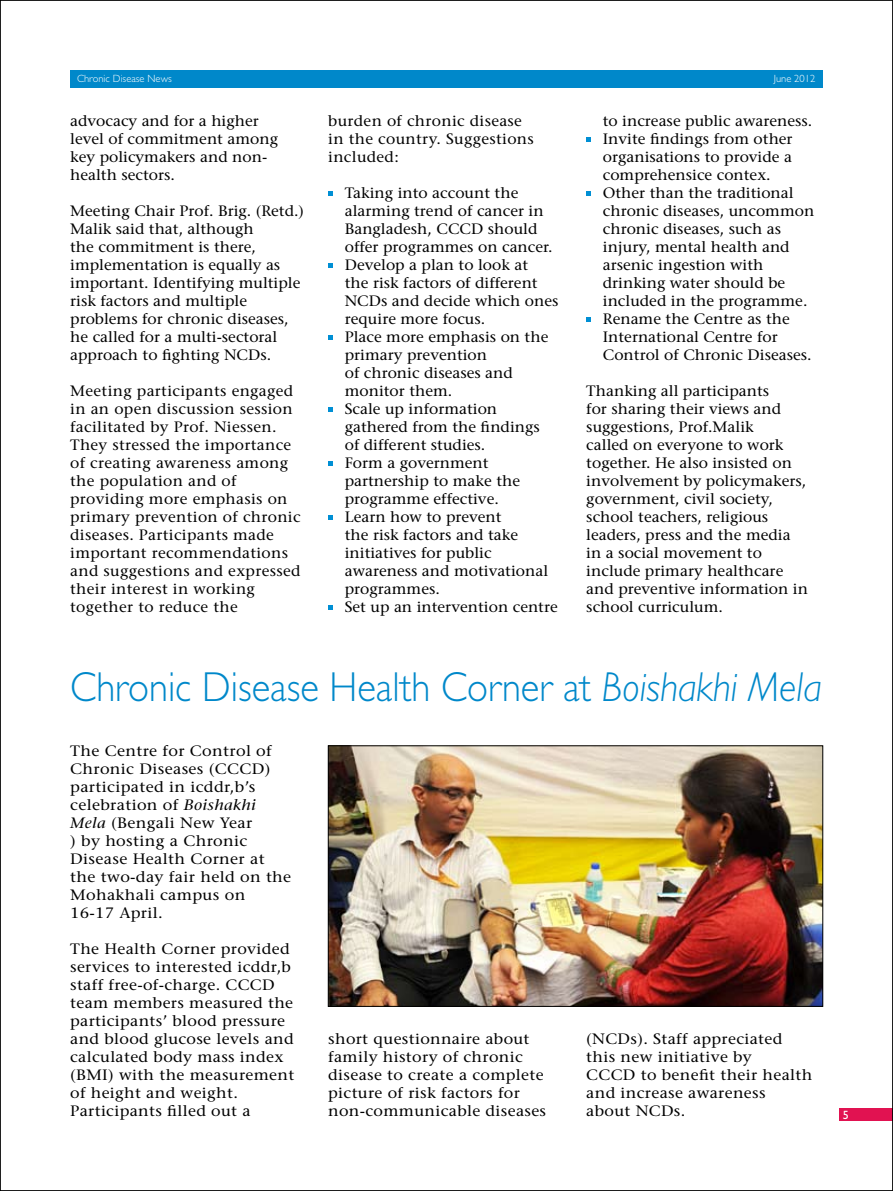
<style>
.page{position:relative;width:893px;height:1191px;background:#fff}
.page>*{position:absolute;margin:0;border:0;box-sizing:border-box;transform-origin:0 0}
.t1{font:300 42px "Gill Sans Std";color:#0088ca;scale:.92 1}
.t2{font:500 15px/18px "Stone Serif Std";color:#000;scale:1.04 1}
.t3{font:500 15px/18px "Stone Serif Std";letter-spacing:.02em;color:#000;scale:1.07 1}
.t4{font:500 15px/18px "Stone Serif Std";letter-spacing:.02em;color:#000;scale:1.04 1}
.t5{font:500 15px/18px "Stone Serif Std";letter-spacing:.02em;color:#000;scale:1.08 1}
.t6{font:12px "Gill Sans Std";color:#fff}
.t7{font:300 10.5px "Gill Sans Std";color:#fff}
.s1{font-style:italic}
</style>
<div class="page">
<svg style="left:328px;top:191px;width:5px;height:5px"></svg>
<svg style="left:328px;top:263px;width:5px;height:5px"></svg>
<svg style="left:328px;top:335px;width:5px;height:5px"></svg>
<svg style="left:328px;top:407px;width:5px;height:5px"></svg>
<svg style="left:328px;top:461px;width:5px;height:5px"></svg>
<svg style="left:328px;top:515px;width:5px;height:5px"></svg>
<svg style="left:328px;top:605px;width:5px;height:5px"></svg>
<img style="left:330px;top:747px;width:491px;height:257px">
<div style="left:328px;top:745px;width:495px;height:261px;border:1px solid #000"></div>
<svg style="left:586px;top:137px;width:5px;height:5px"></svg>
<svg style="left:586px;top:191px;width:5px;height:5px"></svg>
<svg style="left:586px;top:317px;width:5px;height:5px"></svg>
<div style="left:70px;top:70px;width:753px;height:17px;background:#0088ca"></div>
<div style="left:839px;top:1108px;width:54px;height:12px;background:#e11251"></div>
<p class="t7" style="left:77px;top:73px;width:96px">Chronic Disease News</p>
<p class="t7" style="left:774px;top:73px;width:43px">June 2012</p>
<p class="t2" style="left:70px;top:112px;width:201px">advocacy and for a higher level of commitment among key policymakers and non&shy;health sectors.</p>
<p class="t2" style="left:70px;top:202px;width:226px">Meeting Chair Prof. Brig. (Retd.)<br>Malik said that, although<br>the commitment is there, implementation is equally as important. Identifying multiple risk factors and multiple problems for chronic diseases, he called for a multi-sectoral approach to fighting NCDs.</p>
<p class="t4" style="left:70px;top:382px;width:223px">Meeting participants engaged in an open discussion session facilitated by Prof. Niessen.<br>They stressed the importance of creating awareness among the population and of providing more emphasis on primary prevention of chronic diseases. Participants made important recommendations and suggestions and expressed their interest in working together to reduce the</p>
<p class="t4" style="left:328px;top:112px;width:199px">burden of chronic disease in the country. Suggestions included:</p>
<p class="t2" style="left:345px;top:184px;width:207px">Taking into account the alarming trend of cancer in<br>Bangladesh, CCCD should offer programmes on cancer.<br>Develop a plan to look at<br>the risk factors of different<br>NCDs and decide which ones require more focus.<br>Place more emphasis on the primary prevention<br>of chronic diseases and monitor them.<br>Scale up information gathered from the findings<br>of different studies.<br>Form a government partnership to make the programme effective.<br>Learn how to prevent<br>the risk factors and take initiatives for public awareness and motivational programmes.<br>Set up an intervention centre</p>
<p class="t2" style="left:603px;top:112px;width:205px">to increase public awareness.<br>Invite findings from other organisations to provide a comprehensice contex.<br>Other than the traditional chronic diseases, uncommon chronic diseases, such as injury, mental health and arsenic ingestion with drinking water should be included in the programme.<br>Rename the Centre as the<br>International Centre for<br>Control of Chronic Diseases.</p>
<p class="t2" style="left:586px;top:382px;width:215px">Thanking all participants<br>for sharing their views and suggestions, Prof.Malik<br>called on everyone to work together. He also insisted on involvement by policymakers, government, civil society, school teachers, religious leaders, press and the media in a social movement to include primary healthcare and preventive information in school curriculum.</p>
<h1 class="t1" style="left:70px;top:663px;width:819px">Chronic Disease Health Corner at <span class="s1">Boishakhi Mela</span></h1>
<p class="t5" style="left:70px;top:742px;width:206px">The Centre for Control of<br>Chronic Diseases (CCCD) participated in icddr,b’s celebration of <span class="s1">Boishakhi<br>Mela</span> (Bengali New Year<br>) by hosting a Chronic<br>Disease Health Corner at the two-day fair held on the<br>Mohakhali campus on<br>16-17 April.</p>
<p class="t3" style="left:70px;top:940px;width:211px">The Health Corner provided services to interested icddr,b staff free-of-charge. CCCD team members measured the participants’ blood pressure and blood glucose levels and calculated body mass index (BMI) with the measurement of height and weight.<br>Participants filled out a</p>
<p class="t3" style="left:328px;top:1030px;width:205px">short questionnaire about family history of chronic disease to create a complete picture of risk factors for non-communicable diseases</p>
<p class="t3" style="left:586px;top:1030px;width:213px">(NCDs). Staff appreciated this new initiative by<br>CCCD to benefit their health and increase awareness about NCDs.</p>
<p class="t6" style="left:843px;top:1108px;width:7px">5</p>
</div>
